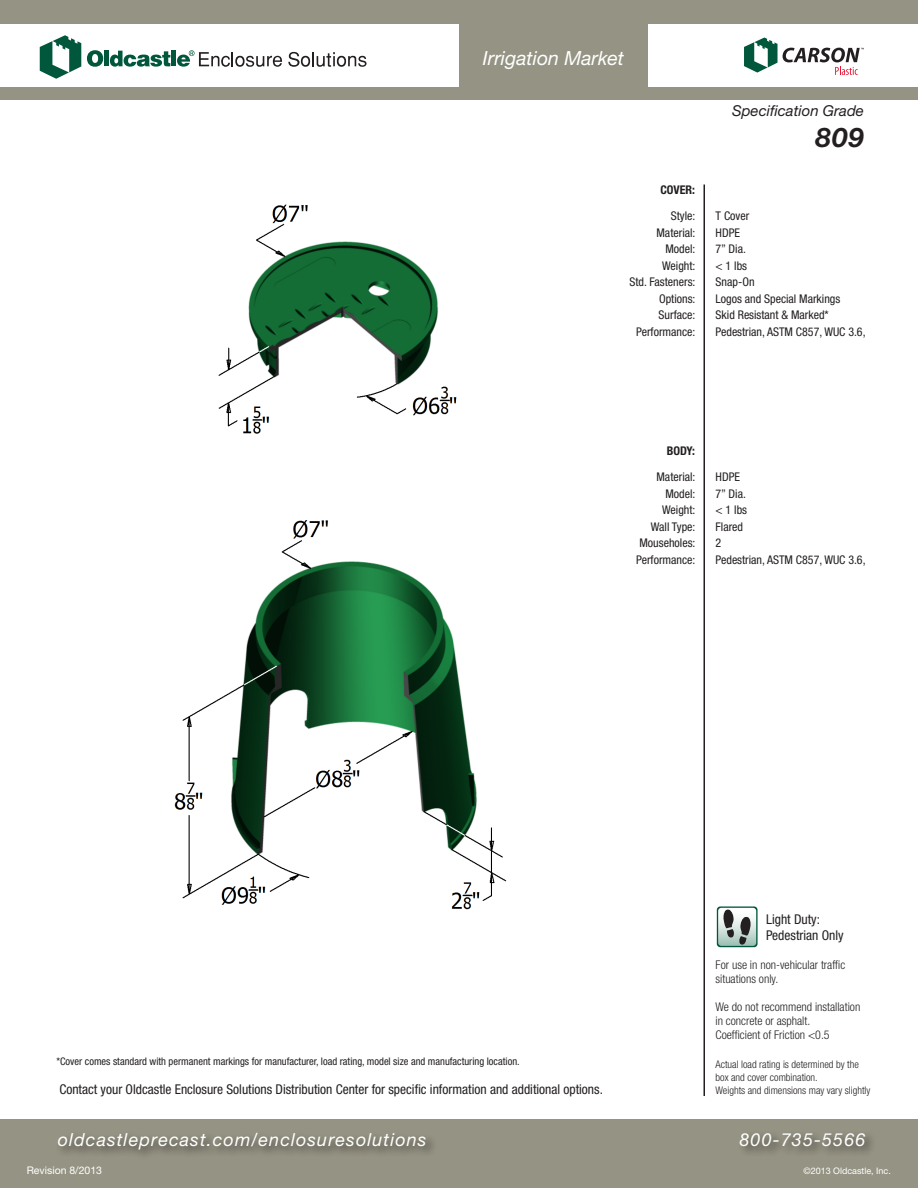
<style>
.page{position:relative;width:918px;height:1188px;background:#fff}
.page>*{position:absolute;margin:0;border:0;box-sizing:border-box;transform-origin:0 0}
.t1{font:italic 700 27px "Helvetica Neue LT Std";color:#231f20}
.t2{font:italic 19.5px "Helvetica Neue LT Std";color:#fff}
.t3{font:italic 18px "Helvetica Neue LT Std";letter-spacing:.06em;color:#fff}
.t4{font:italic 15px "Helvetica Neue LT Std";color:#231f20}
.t5{font:condensed 13.5px "Helvetica Neue";color:#231f20}
.t6{font:condensed 12px "Helvetica Neue";color:#231f20}
.t7{font:300 condensed 12px/14.4px "Helvetica Neue";color:#231f20}
.t8{font:700 condensed 12px "Helvetica Neue";color:#231f20}
.t9{font:condensed 10.5px "Helvetica Neue";color:#231f20}
.t10{font:300 condensed 10.5px/12.6px "Helvetica Neue";color:#231f20}
.t11{font:10.5px "Helvetica Neue LT Std";color:#fff}
.t12{font:9px "Helvetica Neue LT Std";color:#fff}
</style>
<div class="page">
<div style="left:0;top:1119px;width:918px;height:69px;background:#959383"></div>
<hr style="left:704px;top:184px;width:1px;height:912px;background:#231f20">
<div style="left:56px;top:1130px;width:382px;height:31px;background:#231f20;opacity:.75"></div>
<div style="left:738px;top:1130px;width:139px;height:27px;background:#231f20;opacity:.75"></div>
<div style="left:0;top:0;width:918px;height:100px;background:#959383"></div>
<div style="left:0;top:24px;width:459px;height:62px;background:#fff"></div>
<div style="left:648px;top:24px;width:270px;height:62px;background:#fff"></div>
<svg style="left:40px;top:35px;width:41px;height:44px"></svg>
<svg style="left:288px;top:52px;width:79px;height:15px"></svg>
<svg style="left:87px;top:50px;width:16px;height:17px"></svg>
<div style="left:104px;top:51px;width:5px;height:15px;background:#00573c"></div>
<svg style="left:110px;top:51px;width:60px;height:16px"></svg>
<hr style="left:172px;top:51px;width:4px;height:15px;background:#00573c">
<svg style="left:177px;top:50px;width:105px;height:17px"></svg>
<svg style="left:744px;top:38px;width:120px;height:37px"></svg>
<svg style="left:717px;top:906px;width:41px;height:41px"></svg>
<svg style="left:718px;top:908px;width:38px;height:38px"></svg>
<img style="left:218px;top:204px;width:239px;height:230px">
<img style="left:174px;top:520px;width:333px;height:390px">
<p class="t2" style="left:483px;top:46px;width:143px">Irrigation Market</p>
<p class="t8" style="left:660px;top:182px;width:36px">COVER:</p>
<p class="t6" style="left:671px;top:209px;width:26px">Style:</p>
<p class="t6" style="left:656px;top:226px;width:40px">Material:</p>
<p class="t6" style="left:665px;top:242px;width:31px">Model:</p>
<p class="t6" style="left:662px;top:259px;width:35px">Weight:</p>
<p class="t6" style="left:630px;top:275px;width:67px">Std. Fasteners:</p>
<p class="t6" style="left:659px;top:292px;width:38px">Options:</p>
<p class="t6" style="left:659px;top:308px;width:38px">Surface:</p>
<p class="t6" style="left:636px;top:325px;width:61px">Performance:</p>
<p class="t4" style="left:732px;top:101px;width:133px">Specification Grade</p>
<p class="t1" style="left:816px;top:120px;width:50px">809</p>
<p class="t6" style="left:716px;top:209px;width:35px">T Cover</p>
<p class="t6" style="left:716px;top:226px;width:26px">HDPE</p>
<p class="t6" style="left:716px;top:242px;width:32px">7” Dia.</p>
<p class="t6" style="left:716px;top:259px;width:33px">&lt; 1 lbs</p>
<p class="t6" style="left:716px;top:275px;width:41px">Snap-On</p>
<p class="t6" style="left:716px;top:292px;width:126px">Logos and Special Markings</p>
<p class="t6" style="left:716px;top:308px;width:115px">Skid Resistant &amp; Marked*</p>
<p class="t6" style="left:716px;top:325px;width:152px">Pedestrian, ASTM C857, WUC 3.6,</p>
<p class="t8" style="left:667px;top:443px;width:30px">BODY:</p>
<p class="t6" style="left:656px;top:470px;width:40px">Material:</p>
<p class="t6" style="left:665px;top:487px;width:31px">Model:</p>
<p class="t6" style="left:662px;top:503px;width:35px">Weight:</p>
<p class="t6" style="left:651px;top:520px;width:46px">Wall Type:</p>
<p class="t6" style="left:639px;top:536px;width:57px">Mouseholes:</p>
<p class="t6" style="left:636px;top:553px;width:61px">Performance:</p>
<p class="t6" style="left:716px;top:470px;width:26px">HDPE</p>
<p class="t6" style="left:716px;top:487px;width:32px">7” Dia.</p>
<p class="t6" style="left:716px;top:503px;width:33px">&lt; 1 lbs</p>
<p class="t6" style="left:716px;top:520px;width:29px">Flared</p>
<p class="t6" style="left:716px;top:536px;width:7px">2</p>
<p class="t6" style="left:716px;top:553px;width:152px">Pedestrian, ASTM C857, WUC 3.6,</p>
<p class="t5" style="left:766px;top:912px;width:55px">Light Duty:</p>
<p class="t5" style="left:766px;top:928px;width:79px">Pedestrian Only</p>
<p class="t7" style="left:716px;top:957px;width:131px">For use in non-vehicular traffic situations only.</p>
<p class="t7" style="left:715px;top:999px;width:146px">We do not recommend installation</p>
<p class="t7" style="left:715px;top:1014px;width:96px">in concrete or asphalt.</p>
<p class="t7" style="left:715px;top:1028px;width:116px">Coefficient of Friction &lt;0.5</p>
<p class="t9" style="left:57px;top:1056px;width:465px">*Cover comes standard with permanent markings for manufacturer, load rating, model size and manufacturing location.</p>
<p class="t10" style="left:716px;top:1058px;width:145px">Actual load rating is determined by the box and cover combination.</p>
<p class="t10" style="left:716px;top:1083px;width:156px">Weights and dimensions may vary slightly</p>
<p class="t5" style="left:59px;top:1082px;width:545px">Contact your Oldcastle Enclosure Solutions Distribution Center for specific information and additional options.</p>
<p class="t3" style="left:58px;top:1129px;width:370px">oldcastleprecast.com/enclosuresolutions</p>
<p class="t3" style="left:740px;top:1129px;width:127px">800-735-5566</p>
<p class="t11" style="left:27px;top:1164px;width:77px">Revision 8/2013</p>
<p class="t12" style="left:804px;top:1166px;width:89px">©2013 Oldcastle, Inc.</p>
</div>
